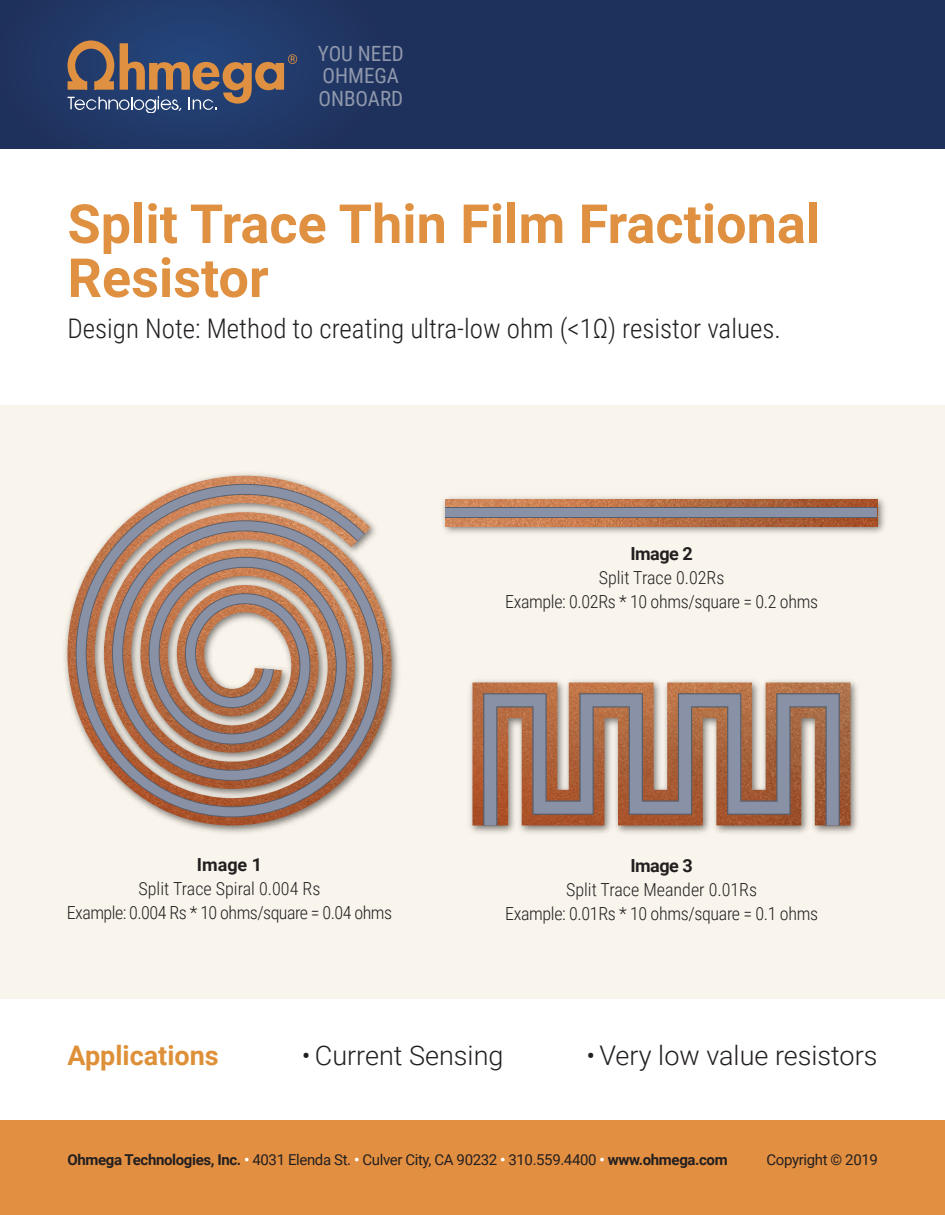
<style>
.page{position:relative;width:945px;height:1215px;background:#fff}
.page>*{position:absolute;margin:0;border:0;box-sizing:border-box;transform-origin:0 0}
.t1{font:700 54px/54px "Roboto";color:#df9040}
.t2{font:300 27px "Roboto Condensed";color:#231f20}
.t3{font:300 27px "Roboto";color:#231f20}
.t4{font:700 27px "Roboto";color:#de9039}
.t5{font:21px/22.5px "Roboto Condensed";color:#8f98ac}
.t6{font:300 18px/24px "Roboto Condensed";letter-spacing:-.02em;color:#231f20;text-align:center}
.t7{font:700 18px "Roboto";letter-spacing:-.025em;color:#231f20}
.t8{font:15px "Roboto";letter-spacing:-.025em;color:#231f20}
.s1{font-weight:700}
.s2{font-weight:700;color:#fff}
</style>
<div class="page">
<div style="left:0;top:405px;width:945px;height:594px;background:#f9f5ec"></div>
<div style="left:0;top:0;width:945px;height:148px;background:linear-gradient(to right,#213968,#1d2f59)"></div>
<div style="left:0;top:1120px;width:945px;height:95px;background:#e28f41"></div>
<svg style="left:67px;top:40px;width:230px;height:73px;background:#5a5968"></svg>
<img style="left:64px;top:473px;width:335px;height:361px">
<img style="left:68px;top:476px;width:324px;height:349px">
<svg style="left:77px;top:485px;width:305px;height:331px"></svg>
<img style="left:443px;top:497px;width:442px;height:37px">
<img style="left:446px;top:500px;width:432px;height:26px">
<div style="left:446px;top:507px;width:432px;height:11px;background:#575e6c"></div>
<div style="left:446px;top:508px;width:432px;height:9px;background:#8891a5"></div>
<img style="left:469px;top:680px;width:389px;height:154px">
<img style="left:472px;top:683px;width:378px;height:142px">
<svg style="left:484px;top:694px;width:355px;height:131px;background:#a4867b"></svg>
<p class="t5" style="left:318px;top:41px;width:87px">YOU NEED<br>OHMEGA<br>ONBOARD</p>
<h1 class="t1" style="left:68px;top:195px;width:754px">Split Trace Thin Film Fractional<br>Resistor</h1>
<h2 class="t2" style="left:68px;top:309px;width:715px">Design Note: Method to creating ultra-low ohm (&lt;1Ω) resistor values.</h2>
<p class="t7" style="left:197px;top:852px;width:67px">Image 1</p>
<p class="t6" style="left:67px;top:876px;width:327px">Split Trace Spiral 0.004 Rs<br>Example: 0.004 Rs * 10 ohms/square = 0.04 ohms</p>
<p class="t7" style="left:630px;top:541px;width:64px">Image 2</p>
<p class="t6" style="left:505px;top:565px;width:314px">Split Trace 0.02Rs<br>Example: 0.02Rs * 10 ohms/square = 0.2 ohms</p>
<p class="t7" style="left:630px;top:853px;width:64px">Image 3</p>
<p class="t6" style="left:505px;top:877px;width:314px">Split Trace Meander 0.01Rs<br>Example: 0.01Rs * 10 ohms/square = 0.1 ohms</p>
<h2 class="t4" style="left:68px;top:1037px;width:153px">Applications</h2>
<h2 class="t3" style="left:302px;top:1037px;width:203px">• Current Sensing</h2>
<h2 class="t3" style="left:587px;top:1037px;width:292px">• Very low value resistors</h2>
<p class="t8" style="left:68px;top:1150px;width:662px"><span class="s1">Ohmega Technologies, Inc.</span> <span class="s2">•</span> 4031 Elenda St. <span class="s2">•</span> Culver City, CA 90232 <span class="s2">•</span> 310.559.4400 <span class="s2">•</span> <span class="s1">www.ohmega.com</span></p>
<p class="t8" style="left:767px;top:1150px;width:113px">Copyright © 2019</p>
</div>
